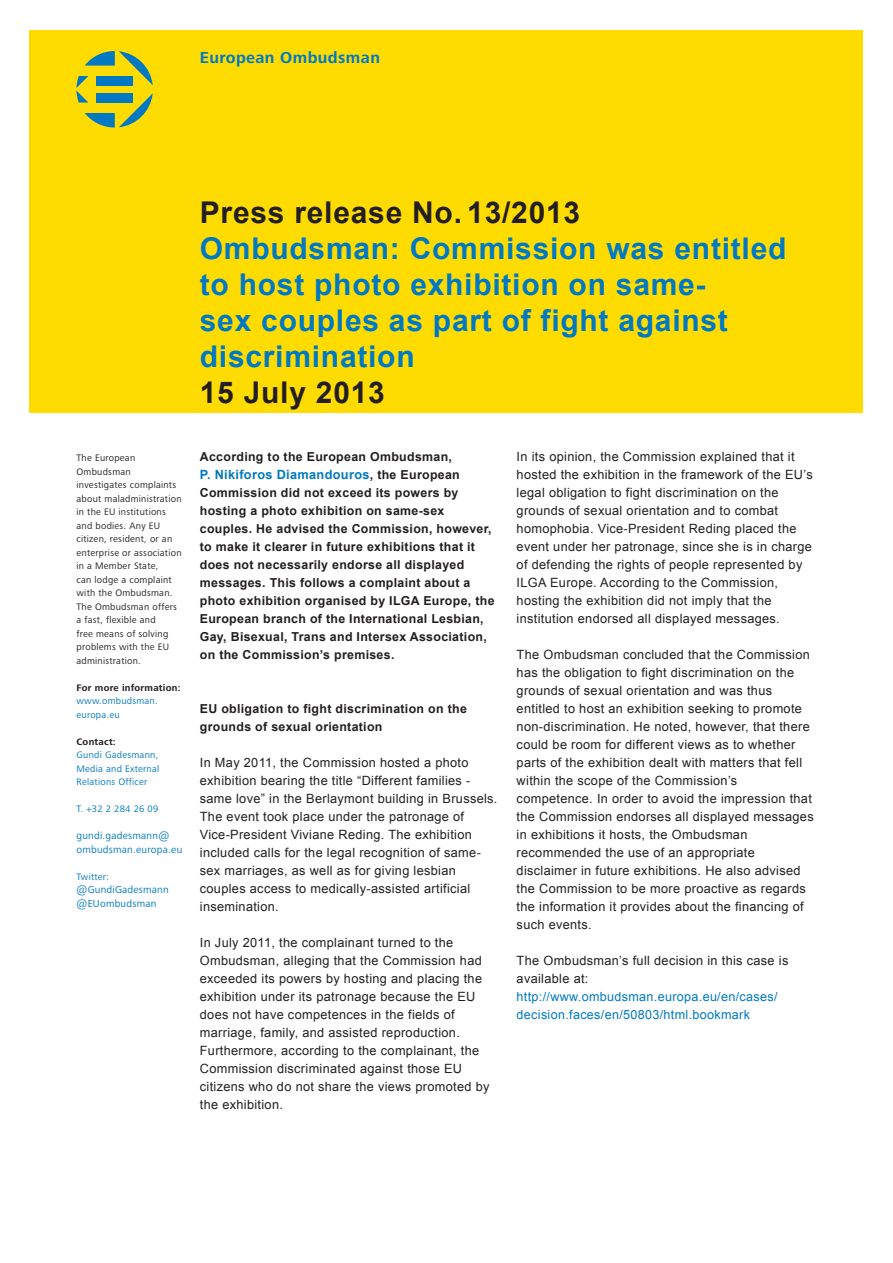
<style>
.page{position:relative;width:893px;height:1263px;background:#fff}
.page>*{position:absolute;margin:0;border:0;box-sizing:border-box;transform-origin:0 0}
.t1{font:700 30px/36px "Arial";letter-spacing:.025em;color:#0079c2}
.t2{font:700 30px "Arial";letter-spacing:.025em;color:#231f20}
.t3{font:700 16.5px "Frutiger Next LTW1 G";letter-spacing:.025em;color:#0079c2}
.t4{font:12.75px/18px "Arial";letter-spacing:.025em;color:#231f20}
.t5{font:700 12.75px "Arial";letter-spacing:.025em;color:#0079c2}
.t6{font:12.6px/18px "Arial";letter-spacing:.025em;color:#0079c2}
.t7{font:700 12.3px/18px "Arial";letter-spacing:.025em;color:#231f20}
.t8{font:10.5px/13.5px "Frutiger Next LTW1 G";letter-spacing:.02em;color:#0079c2}
.t9{font:9.75px/13.5px "Frutiger Next LTW1 G";letter-spacing:.025em;color:#231f20}
.t10{font:9.75px/13.5px "Frutiger Next LTW1 G";letter-spacing:.025em;color:#0079c2}
.t11{font:700 9.75px "Frutiger Next LTW1 G";letter-spacing:.025em;color:#231f20}
.s1{font-size:12.3px;color:#231f20}
</style>
<div class="page">
<div style="left:30px;top:30px;width:833px;height:382px;background:#ffdc01"></div>
<svg style="left:76px;top:51px;width:77px;height:77px"></svg>
<p class="t3" style="left:200px;top:48px;width:182px">European Ombudsman</p>
<p class="t9" style="left:77px;top:451px;width:107px">The European<br>Ombudsman investigates complaints about maladministration in the EU institutions and bodies. Any EU citizen, resident, or an enterprise or association in a Member State,<br>can lodge a complaint with the Ombudsman.<br>The Ombudsman offers a fast, flexible and<br>free means of solving problems with the EU administration.</p>
<p class="t11" style="left:77px;top:682px;width:106px">For more information:</p>
<p class="t10" style="left:77px;top:694px;width:83px">www.ombudsman. europa.eu</p>
<p class="t11" style="left:77px;top:736px;width:41px">Contact:</p>
<p class="t10" style="left:77px;top:748px;width:84px;text-align:justify">Gundi Gadesmann, Media and External Relations Officer</p>
<p class="t10" style="left:77px;top:802px;width:83px">T. +32 2 284 26 09</p>
<p class="t8" style="left:77px;top:829px;width:107px">gundi.gadesmann@ ombudsman.europa.eu</p>
<p class="t10" style="left:77px;top:870px;width:34px">Twitter:</p>
<p class="t8" style="left:77px;top:883px;width:94px">@GundiGadesmann</p>
<p class="t8" style="left:77px;top:897px;width:81px">@EUombudsman</p>
<p class="t2" style="left:200px;top:192px;width:382px">Press release No. 13/2013</p>
<p class="t1" style="left:200px;top:231px;width:588px">Ombudsman: Commission was entitled to host photo exhibition on same-<br>sex couples as part of fight against discrimination</p>
<p class="t2" style="left:200px;top:372px;width:187px">15 July 2013</p>
<p class="t7" style="left:200px;top:448px;width:254px">According to the European Ombudsman,</p>
<p class="t5" style="left:200px;top:466px;width:261px">P. Nikiforos Diamandouros<span class="s1">, the European</span></p>
<p class="t7" style="left:200px;top:484px;width:296px">Commission did not exceed its powers by hosting a photo exhibition on same-sex couples. He advised the Commission, however, to make it clearer in future exhibitions that it does not necessarily endorse all displayed messages. This follows a complaint about a photo exhibition organised by ILGA Europe, the European branch of the International Lesbian, Gay, Bisexual, Trans and Intersex Association, on the Commission’s premises.</p>
<p class="t7" style="left:200px;top:700px;width:269px">EU obligation to fight discrimination on the grounds of sexual orientation</p>
<p class="t4" style="left:200px;top:754px;width:299px">In May 2011, the Commission hosted a photo exhibition bearing the title “Different families - same love” in the Berlaymont building in Brussels.<br>The event took place under the patronage of Vice-President Viviane Reding. The exhibition included calls for the legal recognition of same&shy;sex marriages, as well as for giving lesbian couples access to medically-assisted artificial insemination.</p>
<p class="t4" style="left:200px;top:934px;width:291px">In July 2011, the complainant turned to the Ombudsman, alleging that the Commission had exceeded its powers by hosting and placing the exhibition under its patronage because the EU does not have competences in the fields of marriage, family, and assisted reproduction.<br>Furthermore, according to the complainant, the Commission discriminated against those EU citizens who do not share the views promoted by the exhibition.</p>
<p class="t4" style="left:517px;top:448px;width:298px">In its opinion, the Commission explained that it hosted the exhibition in the framework of the EU’s legal obligation to fight discrimination on the grounds of sexual orientation and to combat homophobia. Vice-President Reding placed the event under her patronage, since she is in charge of defending the rights of people represented by ILGA Europe. According to the Commission, hosting the exhibition did not imply that the institution endorsed all displayed messages.</p>
<p class="t4" style="left:517px;top:646px;width:299px">The Ombudsman concluded that the Commission has the obligation to fight discrimination on the grounds of sexual orientation and was thus entitled to host an exhibition seeking to promote non-discrimination. He noted, however, that there could be room for different views as to whether parts of the exhibition dealt with matters that fell within the scope of the Commission’s competence. In order to avoid the impression that the Commission endorses all displayed messages in exhibitions it hosts, the Ombudsman recommended the use of an appropriate disclaimer in future exhibitions. He also advised the Commission to be more proactive as regards the information it provides about the financing of such events.</p>
<p class="t4" style="left:517px;top:952px;width:273px">The Ombudsman’s full decision in this case is available at:</p>
<p class="t6" style="left:517px;top:988px;width:262px">http://www.ombudsman.europa.eu/en/cases/ decision.faces/en/50803/html.bookmark</p>
</div>
